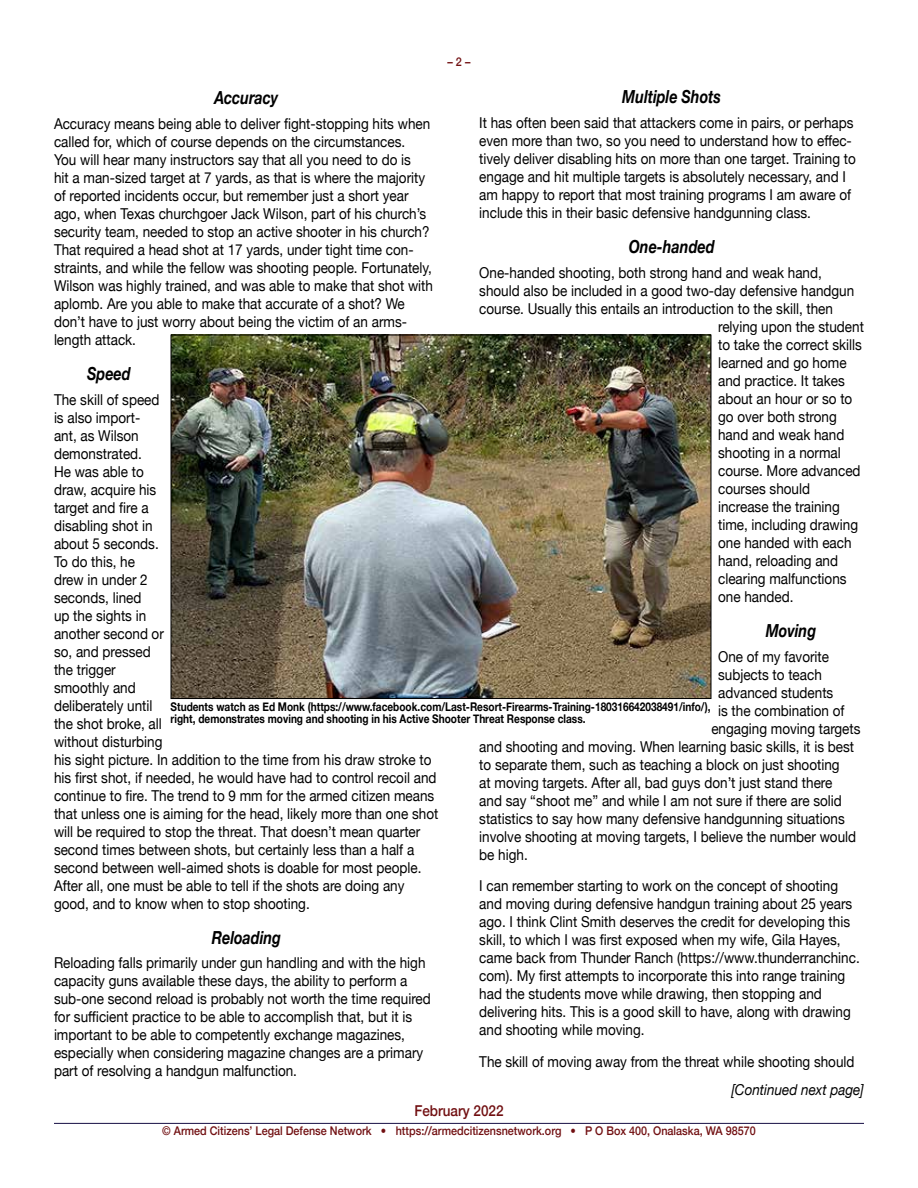
<style>
.page{position:relative;width:918px;height:1188px;background:#fff}
.page>*{position:absolute;margin:0;border:0;box-sizing:border-box;transform-origin:0 0}
.t1{font:italic 700 18px "Helvetica Neue";color:#000;scale:.8 1}
.t2{font:15px/18px "Helvetica Neue";color:#000;scale:.9 1}
.t3{font:italic 15px "Helvetica Neue";color:#000;scale:.9 1}
.t4{font:500 15px "Helvetica Neue";color:#710f11;scale:.9 1}
.t5{font:700 12px/12.8px "Helvetica Neue";color:#000;scale:.84 1}
.t6{font:500 12px "Helvetica Neue";color:#710f11;scale:.9 1}
</style>
<div class="page">
<hr style="left:54px;top:1123px;width:810px;height:1px;background:#160e44">
<img style="left:173px;top:337px;width:536px;height:360px">
<p class="t6" style="left:448px;top:52px;width:27px">– 2 –</p>
<p class="t1" style="left:622px;top:83px;width:125px">Multiple Shots</p>
<p class="t2" style="left:479px;top:115px;width:420px">It has often been said that attackers come in pairs, or perhaps even more than two, so you need to understand how to effec&shy;tively deliver disabling hits on more than one target. Training to engage and hit multiple targets is absolutely necessary, and I am happy to report that most training programs I am aware of include this in their basic defensive handgunning class.</p>
<p class="t1" style="left:629px;top:233px;width:109px">One-handed</p>
<p class="t2" style="left:479px;top:264px;width:382px">One-handed shooting, both strong hand and weak hand,</p>
<p class="t2" style="left:479px;top:282px;width:418px">should also be included in a good two-day defensive handgun</p>
<p class="t2" style="left:479px;top:300px;width:395px">course. Usually this entails an introduction to the skill, then</p>
<p class="t2" style="left:718px;top:318px;width:164px">relying upon the student</p>
<p class="t2" style="left:718px;top:336px;width:161px">to take the correct skills</p>
<p class="t2" style="left:718px;top:354px;width:144px">learned and go home</p>
<p class="t2" style="left:718px;top:372px;width:142px">and practice. It takes</p>
<p class="t2" style="left:718px;top:390px;width:151px">about an hour or so to</p>
<p class="t2" style="left:718px;top:408px;width:133px">go over both strong</p>
<p class="t2" style="left:718px;top:426px;width:142px">hand and weak hand</p>
<p class="t2" style="left:718px;top:444px;width:138px">shooting in a normal</p>
<p class="t2" style="left:718px;top:462px;width:160px">course. More advanced</p>
<p class="t2" style="left:718px;top:480px;width:104px">courses should</p>
<p class="t2" style="left:718px;top:498px;width:137px">increase the training</p>
<p class="t2" style="left:718px;top:516px;width:157px">time, including drawing</p>
<p class="t2" style="left:718px;top:534px;width:150px">one handed with each</p>
<p class="t2" style="left:718px;top:552px;width:135px">hand, reloading and</p>
<p class="t2" style="left:718px;top:570px;width:144px">clearing malfunctions</p>
<p class="t2" style="left:718px;top:588px;width:85px">one handed.</p>
<p class="t1" style="left:766px;top:616px;width:64px">Moving</p>
<p class="t2" style="left:718px;top:648px;width:125px">One of my favorite</p>
<p class="t2" style="left:718px;top:666px;width:117px">subjects to teach</p>
<p class="t2" style="left:718px;top:684px;width:130px">advanced students</p>
<p class="t2" style="left:718px;top:702px;width:142px">is the combination of</p>
<p class="t2" style="left:711px;top:720px;width:167px">engaging moving targets</p>
<p class="t2" style="left:479px;top:738px;width:418px">and shooting and moving. When learning basic skills, it is best</p>
<p class="t2" style="left:479px;top:756px;width:402px">to separate them, such as teaching a block on just shooting</p>
<p class="t2" style="left:479px;top:774px;width:394px">at moving targets. After all, bad guys don’t just stand there</p>
<p class="t2" style="left:479px;top:792px;width:404px">and say “shoot me” and while I am not sure if there are solid</p>
<p class="t2" style="left:479px;top:810px;width:408px">statistics to say how many defensive handgunning situations</p>
<p class="t2" style="left:479px;top:828px;width:420px">involve shooting at moving targets, I believe the number would</p>
<p class="t2" style="left:479px;top:846px;width:55px">be high.</p>
<p class="t2" style="left:479px;top:878px;width:424px">I can remember starting to work on the concept of shooting and moving during defensive handgun training about 25 years ago. I think Clint Smith deserves the credit for developing this skill, to which I was first exposed when my wife, Gila Hayes, came back from Thunder Ranch (https://www.thunderranchinc. com). My first attempts to incorporate this into range training had the students move while drawing, then stopping and delivering hits. This is a good skill to have, along with drawing and shooting while moving.</p>
<p class="t2" style="left:479px;top:1053px;width:419px">The skill of moving away from the threat while shooting should</p>
<p class="t1" style="left:214px;top:83px;width:82px">Accuracy</p>
<p class="t2" style="left:54px;top:115px;width:423px">Accuracy means being able to deliver fight-stopping hits when called for, which of course depends on the circumstances.<br>You will hear many instructors say that all you need to do is<br>hit a man-sized target at 7 yards, as that is where the majority of reported incidents occur, but remember just a short year ago, when Texas churchgoer Jack Wilson, part of his church’s security team, needed to stop an active shooter in his church?<br>That required a head shot at 17 yards, under tight time con&shy;straints, and while the fellow was shooting people. Fortunately, Wilson was highly trained, and was able to make that shot with aplomb. Are you able to make that accurate of a shot? We don’t have to just worry about being the victim of an arms&shy;length attack.</p>
<p class="t1" style="left:87px;top:359px;width:56px">Speed</p>
<p class="t2" style="left:54px;top:391px;width:429px">The skill of speed<br>is also import-<br>ant, as Wilson<br>demonstrated.<br>He was able to<br>draw, acquire his<br>target and fire a<br>disabling shot in<br>about 5 seconds.<br>To do this, he<br>drew in under 2<br>seconds, lined<br>up the sights in<br>another second or<br>so, and pressed<br>the trigger<br>smoothly and<br>deliberately until<br>the shot broke, all<br>without disturbing<br>his sight picture. In addition to the time from his draw stroke to his first shot, if needed, he would have had to control recoil and continue to fire. The trend to 9 mm for the armed citizen means that unless one is aiming for the head, likely more than one shot will be required to stop the threat. That doesn’t mean quarter second times between shots, but certainly less than a half a second between well-aimed shots is doable for most people.<br>After all, one must be able to tell if the shots are doing any good, and to know when to stop shooting.</p>
<p class="t1" style="left:212px;top:923px;width:88px">Reloading</p>
<p class="t2" style="left:54px;top:955px;width:420px">Reloading falls primarily under gun handling and with the high capacity guns available these days, the ability to perform a sub-one second reload is probably not worth the time required for sufficient practice to be able to accomplish that, but it is important to be able to competently exchange magazines, especially when considering magazine changes are a primary part of resolving a handgun malfunction.</p>
<p class="t5" style="left:171px;top:700px;width:644px">Students watch as Ed Monk (https://www.facebook.com/Last-Resort-Firearms-Training-180316642038491/info/), right, demonstrates moving and shooting in his Active Shooter Threat Response class.</p>
<p class="t4" style="left:414px;top:1099px;width:101px">February 2022</p>
<p class="t3" style="left:731px;top:1079px;width:149px">[Continued next page]</p>
<p class="t6" style="left:162px;top:1121px;width:661px">© Armed Citizens’ Legal Defense Network • https://armedcitizensnetwork.org • P O Box 400, Onalaska, WA 98570</p>
</div>
